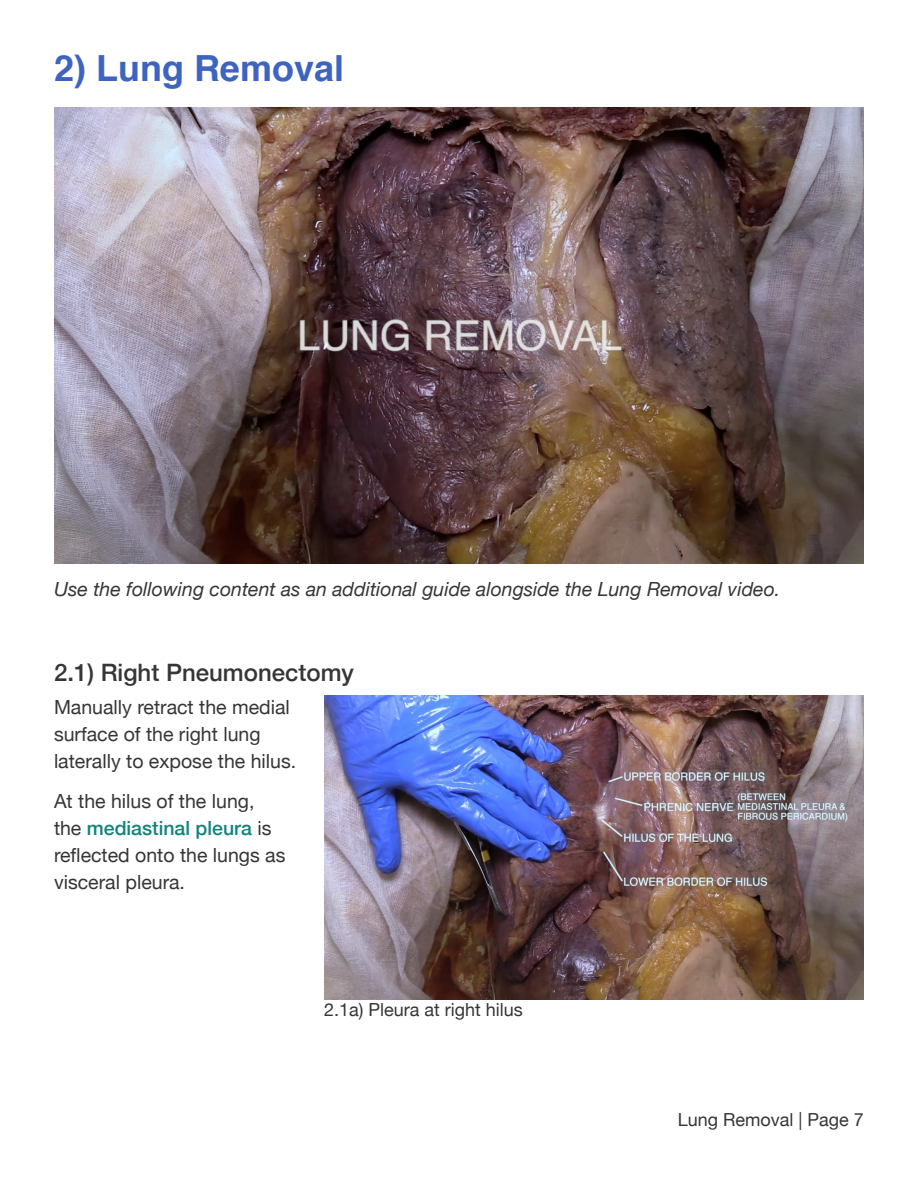
<style>
.page{position:relative;width:918px;height:1188px;background:#fff}
.page>*{position:absolute;margin:0;border:0;box-sizing:border-box;transform-origin:0 0}
.t1{font:700 36px "Helvetica";color:#3f64bf}
.Step_Heading{font:500 24px "Helvetica Neue";color:#363636}
.Step_Text{font:19.5px/27px "Helvetica Neue";color:#363636}
.t2{font:italic 19.5px "Helvetica Neue";color:#363636}
.Photo_Caption{font:18px "Helvetica Neue";color:#363636}
.s1{font-weight:500;color:#0f857c}
</style>
<div class="page">
<img style="left:54px;top:108px;width:810px;height:456px">
<img style="left:324px;top:695px;width:540px;height:304px">
<p class="t1" style="left:54px;top:39px;width:292px">2) Lung Removal</p>
<p class="t2" style="left:54px;top:575px;width:728px">Use the following content as an additional guide alongside the Lung Removal video.</p>
<p class="Step_Heading" style="left:54px;top:653px;width:302px">2.1) Right Pneumonectomy</p>
<p class="Step_Text" style="left:54px;top:695px;width:244px">Manually retract the medial surface of the right lung laterally to expose the hilus.</p>
<p class="Step_Text" style="left:54px;top:789px;width:233px">At the hilus of the lung, the <span class="s1">mediastinal pleura</span> is reflected onto the lungs as visceral pleura.</p>
<p class="Photo_Caption" style="left:324px;top:997px;width:200px">2.1a) Pleura at right hilus</p>
<p class="Photo_Caption" style="left:678px;top:1106px;width:188px">Lung Removal | Page 7</p>
</div>
